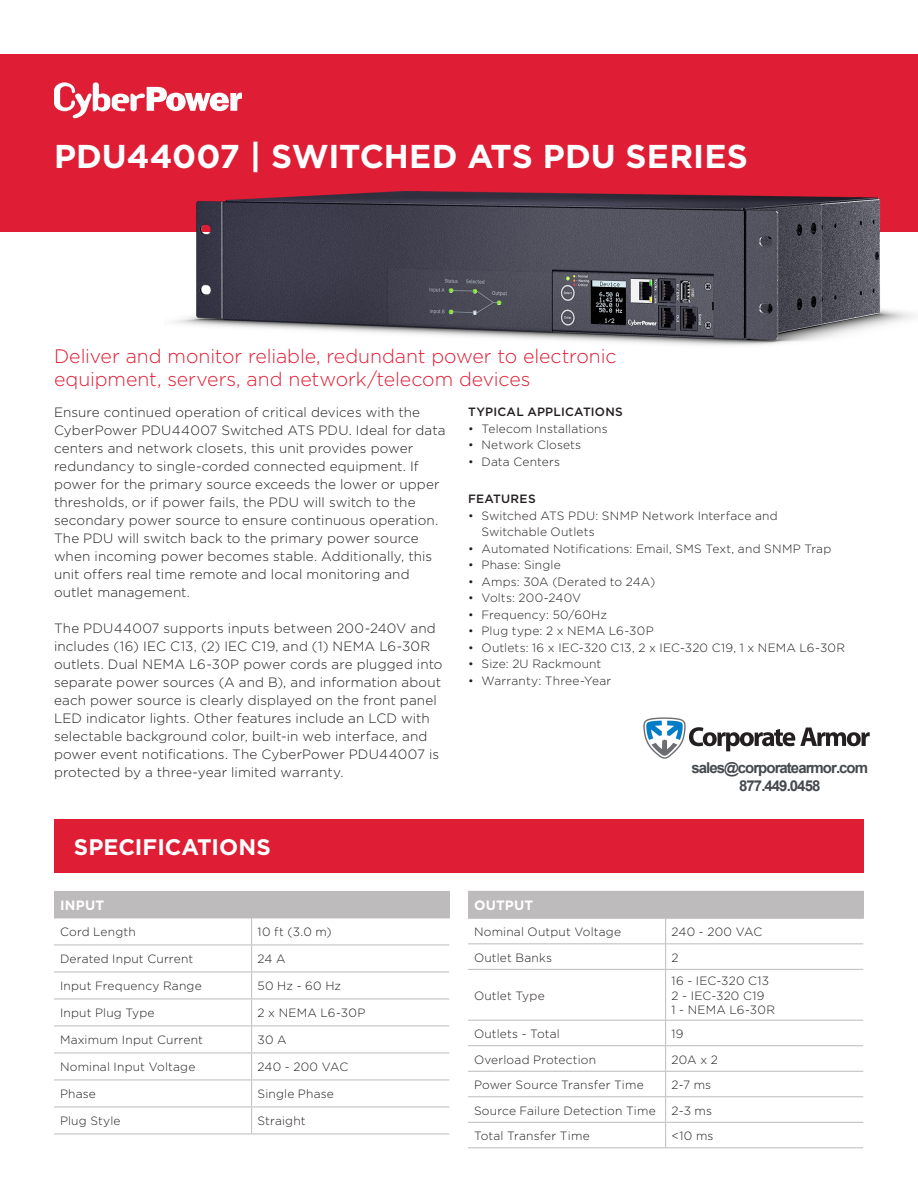
<style>
.page{position:relative;width:918px;height:1188px;background:#fff}
.page>*{position:absolute;margin:0;border:0;box-sizing:border-box;transform-origin:0 0}
.MA_Red_Bar{font:700 33px "Gotham";color:#fff}
.MA_Red_Bar-2{font:700 22.5px "Gotham";color:#fff}
.MA_Subhead{font:300 19.5px/23.4px "Gotham";letter-spacing:-.005em;color:#df1d35}
.t1{font:700 15px/18px "Arial";letter-spacing:-.065em;color:#454a4f;text-align:center}
.MA_Paragraph{font:300 13.5px/18px "Gotham";letter-spacing:.01em;color:#231f20}
.MA_Gray_Bar_Specs_He{font:700 13.5px "Gotham";letter-spacing:.015em;color:#fff}
.MA_Specs{font:300 12px/16.5px "Gotham";letter-spacing:.015em;color:#231f20}
.MA_bullet_header{font:500 12px "Gotham";letter-spacing:.02em;color:#231f20}
</style>
<div class="page">
<div style="left:0;top:54px;width:918px;height:177px;background:#df1d35"></div>
<svg style="left:54px;top:82px;width:188px;height:36px"></svg>
<div style="left:54px;top:819px;width:810px;height:54px;background:#df1d35"></div>
<div style="left:54px;top:891px;width:395px;height:27px;background:#bdbbbb"></div>
<svg style="left:449px;top:891px;width:1px;height:27px"></svg>
<hr style="left:54px;top:945px;width:198px;height:1px;background:#bdbbbb">
<hr style="left:252px;top:945px;width:197px;height:1px;background:#bdbbbb">
<hr style="left:54px;top:972px;width:198px;height:1px;background:#bdbbbb">
<hr style="left:252px;top:972px;width:197px;height:1px;background:#bdbbbb">
<hr style="left:54px;top:999px;width:198px;height:1px;background:#bdbbbb">
<hr style="left:252px;top:999px;width:197px;height:1px;background:#bdbbbb">
<hr style="left:54px;top:1026px;width:198px;height:1px;background:#bdbbbb">
<hr style="left:252px;top:1026px;width:197px;height:1px;background:#bdbbbb">
<svg style="left:251px;top:919px;width:1px;height:215px"></svg>
<hr style="left:54px;top:918px;width:198px;height:1px;background:#bdbbbb">
<hr style="left:252px;top:918px;width:198px;height:1px;background:#bdbbbb">
<hr style="left:54px;top:1053px;width:198px;height:1px;background:#bdbbbb">
<hr style="left:252px;top:1053px;width:197px;height:1px;background:#bdbbbb">
<hr style="left:54px;top:1080px;width:198px;height:1px;background:#bdbbbb">
<hr style="left:252px;top:1080px;width:197px;height:1px;background:#bdbbbb">
<hr style="left:54px;top:1107px;width:198px;height:1px;background:#bdbbbb">
<hr style="left:252px;top:1107px;width:197px;height:1px;background:#bdbbbb">
<hr style="left:54px;top:1134px;width:198px;height:1px;background:#bdbbbb">
<hr style="left:252px;top:1134px;width:197px;height:1px;background:#bdbbbb">
<img style="left:164px;top:191px;width:754px;height:155px">
<div style="left:468px;top:891px;width:395px;height:27px;background:#bdbbbb"></div>
<svg style="left:863px;top:892px;width:1px;height:26px"></svg>
<hr style="left:666px;top:891px;width:198px;height:1px;background:#bdbbbb">
<hr style="left:468px;top:943px;width:198px;height:1px;background:#bdbbbb">
<hr style="left:666px;top:943px;width:197px;height:1px;background:#bdbbbb">
<svg style="left:665px;top:919px;width:1px;height:50px"></svg>
<hr style="left:468px;top:969px;width:198px;height:1px;background:#bdbbbb">
<hr style="left:666px;top:969px;width:197px;height:1px;background:#bdbbbb">
<hr style="left:665px;top:970px;width:1px;height:50px;background:#bdbbbb">
<hr style="left:468px;top:1020px;width:198px;height:1px;background:#bdbbbb">
<hr style="left:666px;top:1020px;width:197px;height:1px;background:#bdbbbb">
<hr style="left:468px;top:1045px;width:198px;height:1px;background:#bdbbbb">
<hr style="left:666px;top:1045px;width:197px;height:1px;background:#bdbbbb">
<svg style="left:665px;top:1021px;width:1px;height:126px"></svg>
<hr style="left:468px;top:1071px;width:198px;height:1px;background:#bdbbbb">
<hr style="left:666px;top:1071px;width:197px;height:1px;background:#bdbbbb">
<hr style="left:468px;top:1096px;width:198px;height:1px;background:#bdbbbb">
<hr style="left:666px;top:1096px;width:197px;height:1px;background:#bdbbbb">
<hr style="left:468px;top:1147px;width:198px;height:1px;background:#bdbbbb">
<hr style="left:666px;top:1147px;width:197px;height:1px;background:#bdbbbb">
<hr style="left:468px;top:918px;width:198px;height:1px;background:#bdbbbb">
<hr style="left:666px;top:918px;width:198px;height:1px;background:#bdbbbb">
<hr style="left:468px;top:1122px;width:198px;height:1px;background:#bdbbbb">
<hr style="left:666px;top:1122px;width:197px;height:1px;background:#bdbbbb">
<img style="left:643px;top:717px;width:226px;height:42px">
<p class="MA_Red_Bar" style="left:54px;top:134px;width:695px">PDU44007 | SWITCHED ATS PDU SERIES</p>
<p class="MA_Subhead" style="left:54px;top:344px;width:564px">Deliver and monitor reliable, redundant power to electronic equipment, servers, and network/telecom devices</p>
<p class="MA_Paragraph" style="left:54px;top:404px;width:393px">Ensure continued operation of critical devices with the CyberPower PDU44007 Switched ATS PDU. Ideal for data centers and network closets, this unit provides power redundancy to single-corded connected equipment. If power for the primary source exceeds the lower or upper thresholds, or if power fails, the PDU will switch to the secondary power source to ensure continuous operation.<br>The PDU will switch back to the primary power source when incoming power becomes stable. Additionally, this unit offers real time remote and local monitoring and outlet management.</p>
<p class="MA_Paragraph" style="left:54px;top:619px;width:390px">The PDU44007 supports inputs between 200-240V and includes (16) IEC C13, (2) IEC C19, and (1) NEMA L6-30R outlets. Dual NEMA L6-30P power cords are plugged into separate power sources (A and B), and information about each power source is clearly displayed on the front panel LED indicator lights. Other features include an LCD with selectable background color, built-in web interface, and power event notifications. The CyberPower PDU44007 is protected by a three-year limited warranty.</p>
<p class="MA_Red_Bar-2" style="left:74px;top:832px;width:198px">SPECIFICATIONS</p>
<p class="MA_Gray_Bar_Specs_He" style="left:60px;top:896px;width:46px">INPUT</p>
<p class="MA_Specs" style="left:60px;top:924px;width:77px">Cord Length</p>
<p class="MA_Specs" style="left:258px;top:924px;width:75px">10 ft (3.0 m)</p>
<p class="MA_Specs" style="left:60px;top:951px;width:135px">Derated Input Current</p>
<p class="MA_Specs" style="left:258px;top:951px;width:29px">24 A</p>
<p class="MA_Specs" style="left:60px;top:978px;width:143px">Input Frequency Range</p>
<p class="MA_Specs" style="left:258px;top:978px;width:85px">50 Hz - 60 Hz</p>
<p class="MA_Specs" style="left:60px;top:1005px;width:96px">Input Plug Type</p>
<p class="MA_Specs" style="left:258px;top:1005px;width:109px">2 x NEMA L6-30P</p>
<p class="MA_Specs" style="left:60px;top:1032px;width:144px">Maximum Input Current</p>
<p class="MA_Specs" style="left:258px;top:1032px;width:31px">30 A</p>
<p class="MA_Specs" style="left:60px;top:1059px;width:137px">Nominal Input Voltage</p>
<p class="MA_Specs" style="left:258px;top:1059px;width:92px">240 - 200 VAC</p>
<p class="MA_Specs" style="left:60px;top:1086px;width:37px">Phase</p>
<p class="MA_Specs" style="left:258px;top:1086px;width:78px">Single Phase</p>
<p class="MA_Specs" style="left:60px;top:1113px;width:62px">Plug Style</p>
<p class="MA_Specs" style="left:258px;top:1113px;width:49px">Straight</p>
<p class="MA_bullet_header" style="left:468px;top:404px;width:156px">TYPICAL APPLICATIONS</p>
<p class="MA_Specs" style="left:468px;top:420px;width:141px">• Telecom Installations</p>
<p class="MA_Specs" style="left:468px;top:437px;width:115px">• Network Closets</p>
<p class="MA_Specs" style="left:468px;top:453px;width:94px">• Data Centers</p>
<p class="MA_bullet_header" style="left:468px;top:491px;width:69px">FEATURES</p>
<p class="MA_Specs" style="left:482px;top:507px;width:298px;text-indent:-14px">• Switched ATS PDU: SNMP Network Interface and<br>Switchable Outlets</p>
<p class="MA_Specs" style="left:468px;top:540px;width:365px">• Automated Notifications: Email, SMS Text, and SNMP Trap</p>
<p class="MA_Specs" style="left:468px;top:556px;width:94px">• Phase: Single</p>
<p class="MA_Specs" style="left:468px;top:573px;width:189px">• Amps: 30A (Derated to 24A)</p>
<p class="MA_Specs" style="left:468px;top:589px;width:115px">• Volts: 200-240V</p>
<p class="MA_Specs" style="left:468px;top:606px;width:141px">• Frequency: 50/60Hz</p>
<p class="MA_Specs" style="left:468px;top:622px;width:187px">• Plug type: 2 x NEMA L6-30P</p>
<p class="MA_Specs" style="left:468px;top:639px;width:379px">• Outlets: 16 x IEC-320 C13, 2 x IEC-320 C19, 1 x NEMA L6-30R</p>
<p class="MA_Specs" style="left:468px;top:655px;width:135px">• Size: 2U Rackmount</p>
<p class="MA_Specs" style="left:468px;top:672px;width:145px">• Warranty: Three-Year</p>
<p class="t1" style="left:691px;top:760px;width:178px">sales@corporatearmor.com<br>877.449.0458</p>
<p class="MA_Gray_Bar_Specs_He" style="left:474px;top:896px;width:61px">OUTPUT</p>
<p class="MA_Specs" style="left:474px;top:923px;width:149px">Nominal Output Voltage</p>
<p class="MA_Specs" style="left:672px;top:923px;width:92px">240 - 200 VAC</p>
<p class="MA_Specs" style="left:474px;top:949px;width:80px">Outlet Banks</p>
<p class="MA_Specs" style="left:672px;top:949px;width:9px">2</p>
<p class="MA_Specs" style="left:474px;top:987px;width:72px">Outlet Type</p>
<p class="MA_Specs" style="left:672px;top:973px;width:99px">16 - IEC-320 C13</p>
<p class="MA_Specs" style="left:672px;top:987px;width:94px">2 - IEC-320 C19</p>
<p class="MA_Specs" style="left:672px;top:1002px;width:105px">1 - NEMA L6-30R</p>
<p class="MA_Specs" style="left:474px;top:1025px;width:87px">Outlets - Total</p>
<p class="MA_Specs" style="left:672px;top:1025px;width:14px">19</p>
<p class="MA_Specs" style="left:474px;top:1051px;width:124px">Overload Protection</p>
<p class="MA_Specs" style="left:672px;top:1051px;width:48px">20A x 2</p>
<p class="MA_Specs" style="left:474px;top:1076px;width:171px">Power Source Transfer Time</p>
<p class="MA_Specs" style="left:672px;top:1076px;width:41px">2-7 ms</p>
<p class="MA_Specs" style="left:474px;top:1102px;width:183px">Source Failure Detection Time</p>
<p class="MA_Specs" style="left:672px;top:1102px;width:42px">2-3 ms</p>
<p class="MA_Specs" style="left:474px;top:1127px;width:117px">Total Transfer Time</p>
<p class="MA_Specs" style="left:672px;top:1127px;width:43px">&lt;10 ms</p>
</div>
